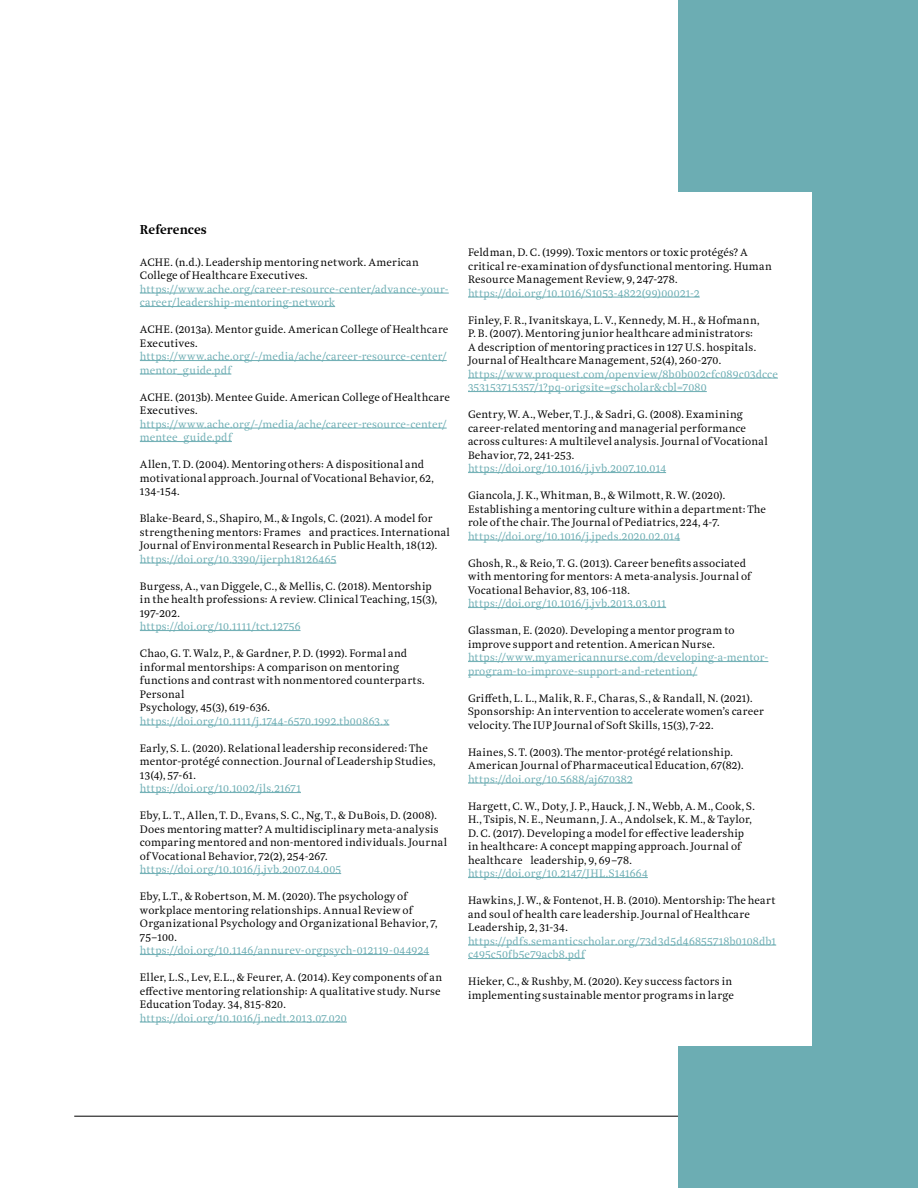
<style>
.page{position:relative;width:918px;height:1188px;background:#fff}
.page>*{position:absolute;margin:0;border:0;box-sizing:border-box;transform-origin:0 0}
.t1{font:700 13.5px "Brenta";letter-spacing:.01em;color:#000}
.t2{font:11.25px/13.5px "Brenta";letter-spacing:.02em;color:#000}
.t3{font:11.25px/13.5px "Brenta";letter-spacing:.02em;color:#6cadb3}
</style>
<div class="page">
<hr style="left:74px;top:1116px;width:770px;height:1px;background:#000">
<div style="left:678px;top:0;width:240px;height:1188px;background:#6cadb3"></div>
<div style="left:109px;top:192px;width:703px;height:853px;background:#fff"></div>
<hr style="left:140px;top:293px;width:309px;height:1px;background:#6cadb3">
<hr style="left:140px;top:306px;width:195px;height:1px;background:#6cadb3">
<hr style="left:140px;top:360px;width:307px;height:1px;background:#6cadb3">
<hr style="left:140px;top:374px;width:91px;height:1px;background:#6cadb3">
<hr style="left:140px;top:428px;width:307px;height:1px;background:#6cadb3">
<hr style="left:140px;top:441px;width:92px;height:1px;background:#6cadb3">
<hr style="left:140px;top:563px;width:196px;height:1px;background:#6cadb3">
<hr style="left:140px;top:630px;width:161px;height:1px;background:#6cadb3">
<hr style="left:140px;top:725px;width:249px;height:1px;background:#6cadb3">
<hr style="left:140px;top:792px;width:161px;height:1px;background:#6cadb3">
<hr style="left:140px;top:873px;width:201px;height:1px;background:#6cadb3">
<hr style="left:140px;top:954px;width:289px;height:1px;background:#6cadb3">
<hr style="left:140px;top:1022px;width:207px;height:1px;background:#6cadb3">
<hr style="left:468px;top:297px;width:232px;height:1px;background:#6cadb3">
<hr style="left:468px;top:378px;width:310px;height:1px;background:#6cadb3">
<hr style="left:468px;top:391px;width:239px;height:1px;background:#6cadb3">
<hr style="left:468px;top:472px;width:198px;height:1px;background:#6cadb3">
<hr style="left:468px;top:540px;width:212px;height:1px;background:#6cadb3">
<hr style="left:468px;top:607px;width:198px;height:1px;background:#6cadb3">
<hr style="left:468px;top:661px;width:300px;height:1px;background:#6cadb3">
<hr style="left:468px;top:675px;width:229px;height:1px;background:#6cadb3">
<hr style="left:468px;top:783px;width:165px;height:1px;background:#6cadb3">
<hr style="left:468px;top:877px;width:180px;height:1px;background:#6cadb3">
<hr style="left:468px;top:945px;width:308px;height:1px;background:#6cadb3">
<hr style="left:468px;top:958px;width:117px;height:1px;background:#6cadb3">
<p class="t1" style="left:140px;top:221px;width:68px">References</p>
<p class="t2" style="left:140px;top:255px;width:280px">ACHE. (n.d.). Leadership mentoring network. American<br>College of Healthcare Executives.</p>
<p class="t3" style="left:140px;top:282px;width:310px">https://www.ache.org/career-resource-center/advance-your&shy;career/leadership-mentoring-network</p>
<p class="t2" style="left:140px;top:323px;width:310px">ACHE. (2013a). Mentor guide. American College of Healthcare<br>Executives.</p>
<p class="t3" style="left:140px;top:350px;width:308px">https://www.ache.org/-/media/ache/career-resource-center/ mentor_guide.pdf</p>
<p class="t2" style="left:140px;top:390px;width:312px">ACHE. (2013b). Mentee Guide. American College of Healthcare<br>Executives.</p>
<p class="t3" style="left:140px;top:417px;width:308px">https://www.ache.org/-/media/ache/career-resource-center/ mentee_guide.pdf</p>
<p class="t2" style="left:140px;top:458px;width:296px">Allen, T. D. (2004). Mentoring others: A dispositional and motivational approach. Journal of Vocational Behavior, 62,<br>134-154.</p>
<p class="t2" style="left:140px;top:512px;width:312px">Blake-Beard, S., Shapiro, M., &amp; Ingols, C. (2021). A model for strengthening mentors: Frames and practices. International<br>Journal of Environmental Research in Public Health, 18(12).</p>
<p class="t3" style="left:140px;top:552px;width:198px">https://doi.org/10.3390/ijerph18126465</p>
<p class="t2" style="left:140px;top:579px;width:299px">Burgess, A., van Diggele, C., &amp; Mellis, C. (2018). Mentorship in the health professions: A review. Clinical Teaching, 15(3),<br>197-202.</p>
<p class="t3" style="left:140px;top:620px;width:162px">https://doi.org/10.1111/tct.12756</p>
<p class="t2" style="left:140px;top:647px;width:286px">Chao, G. T. Walz, P., &amp; Gardner, P. D. (1992). Formal and informal mentorships: A comparison on mentoring functions and contrast with nonmentored counterparts.<br>Personal<br>Psychology, 45(3), 619-636.</p>
<p class="t3" style="left:140px;top:714px;width:251px">https://doi.org/10.1111/j.1744-6570.1992.tb00863.x</p>
<p class="t2" style="left:140px;top:741px;width:297px">Early, S. L. (2020). Relational leadership reconsidered: The mentor-protégé connection. Journal of Leadership Studies,<br>13(4), 57-61.</p>
<p class="t3" style="left:140px;top:782px;width:163px">https://doi.org/10.1002/jls.21671</p>
<p class="t2" style="left:140px;top:809px;width:309px">Eby, L. T., Allen, T. D., Evans, S. C., Ng, T., &amp; DuBois, D. (2008).<br>Does mentoring matter? A multidisciplinary meta-analysis comparing mentored and non-mentored individuals. Journal of Vocational Behavior, 72(2), 254-267.</p>
<p class="t3" style="left:140px;top:863px;width:203px">https://doi.org/10.1016/j.jvb.2007.04.005</p>
<p class="t2" style="left:140px;top:890px;width:299px">Eby, L.T., &amp; Robertson, M. M. (2020). The psychology of workplace mentoring relationships. Annual Review of Organizational Psychology and Organizational Behavior, 7, 75–100.</p>
<p class="t3" style="left:140px;top:944px;width:291px">https://doi.org/10.1146/annurev-orgpsych-012119-044924</p>
<p class="t2" style="left:140px;top:971px;width:304px">Eller, L.S., Lev, E.L., &amp; Feurer, A. (2014). Key components of an effective mentoring relationship: A qualitative study. Nurse<br>Education Today. 34, 815-820.</p>
<p class="t3" style="left:140px;top:1011px;width:209px">https://doi.org/10.1016/j.nedt.2013.07.020</p>
<p class="t2" style="left:468px;top:246px;width:305px">Feldman, D. C. (1999). Toxic mentors or toxic protégés? A critical re-examination of dysfunctional mentoring. Human<br>Resource Management Review, 9, 247-278.</p>
<p class="t3" style="left:468px;top:286px;width:233px">https://doi.org/10.1016/S1053-4822(99)00021-2</p>
<p class="t2" style="left:468px;top:313px;width:293px">Finley, F. R., Ivanitskaya, L. V., Kennedy, M. H., &amp; Hofmann, P. B. (2007). Mentoring junior healthcare administrators:<br>A description of mentoring practices in 127 U.S. hospitals.<br>Journal of Healthcare Management, 52(4), 260-270.</p>
<p class="t3" style="left:468px;top:367px;width:311px">https://www.proquest.com/openview/8b0b002cfc089c03dcce<br>353153715357/1?pq-origsite=gscholar&amp;cbl=7080</p>
<p class="t2" style="left:468px;top:408px;width:301px">Gentry, W. A., Weber, T. J., &amp; Sadri, G. (2008). Examining career-related mentoring and managerial performance across cultures: A multilevel analysis. Journal of Vocational Behavior, 72, 241-253.</p>
<p class="t3" style="left:468px;top:462px;width:200px">https://doi.org/10.1016/j.jvb.2007.10.014</p>
<p class="t2" style="left:468px;top:489px;width:300px">Giancola, J. K., Whitman, B., &amp; Wilmott, R. W. (2020).<br>Establishing a mentoring culture within a department: The role of the chair. The Journal of Pediatrics, 224, 4-7.</p>
<p class="t3" style="left:468px;top:529px;width:214px">https://doi.org/10.1016/j.jpeds.2020.02.014</p>
<p class="t2" style="left:468px;top:556px;width:285px">Ghosh, R., &amp; Reio, T. G. (2013). Career benefits associated with mentoring for mentors: A meta-analysis. Journal of<br>Vocational Behavior, 83, 106-118.</p>
<p class="t3" style="left:468px;top:597px;width:200px">https://doi.org/10.1016/j.jvb.2013.03.011</p>
<p class="t2" style="left:468px;top:624px;width:268px">Glassman, E. (2020). Developing a mentor program to improve support and retention. American Nurse.</p>
<p class="t3" style="left:468px;top:651px;width:302px">https://www.myamericannurse.com/developing-a-mentor&shy;program-to-improve-support-and-retention/</p>
<p class="t2" style="left:468px;top:691px;width:297px">Griffeth, L. L., Malik, R. F., Charas, S., &amp; Randall, N. (2021).<br>Sponsorship: An intervention to accelerate women’s career velocity. The IUP Journal of Soft Skills, 15(3), 7-22.</p>
<p class="t2" style="left:468px;top:745px;width:277px">Haines, S. T. (2003). The mentor-protégé relationship.<br>American Journal of Pharmaceutical Education, 67(82).</p>
<p class="t3" style="left:468px;top:772px;width:166px">https://doi.org/10.5688/aj670382</p>
<p class="t2" style="left:468px;top:799px;width:288px">Hargett, C. W., Doty, J. P., Hauck, J. N., Webb, A. M., Cook, S.<br>H., Tsipis, N. E., Neumann, J. A., Andolsek, K. M., &amp; Taylor, D. C. (2017). Developing a model for effective leadership in healthcare: A concept mapping approach. Journal of healthcare leadership, 9, 69–78.</p>
<p class="t3" style="left:468px;top:867px;width:181px">https://doi.org/10.2147/JHL.S141664</p>
<p class="t2" style="left:468px;top:894px;width:309px">Hawkins, J. W., &amp; Fontenot, H. B. (2010). Mentorship: The heart and soul of health care leadership. Journal of Healthcare<br>Leadership, 2, 31-34.</p>
<p class="t3" style="left:468px;top:934px;width:310px">https://pdfs.semanticscholar.org/73d3d5d46855718b0108db1 c495c50fb5e79acb8.pdf</p>
<p class="t2" style="left:468px;top:975px;width:267px">Hieker, C., &amp; Rushby, M. (2020). Key success factors in implementing sustainable mentor programs in large</p>
</div>
